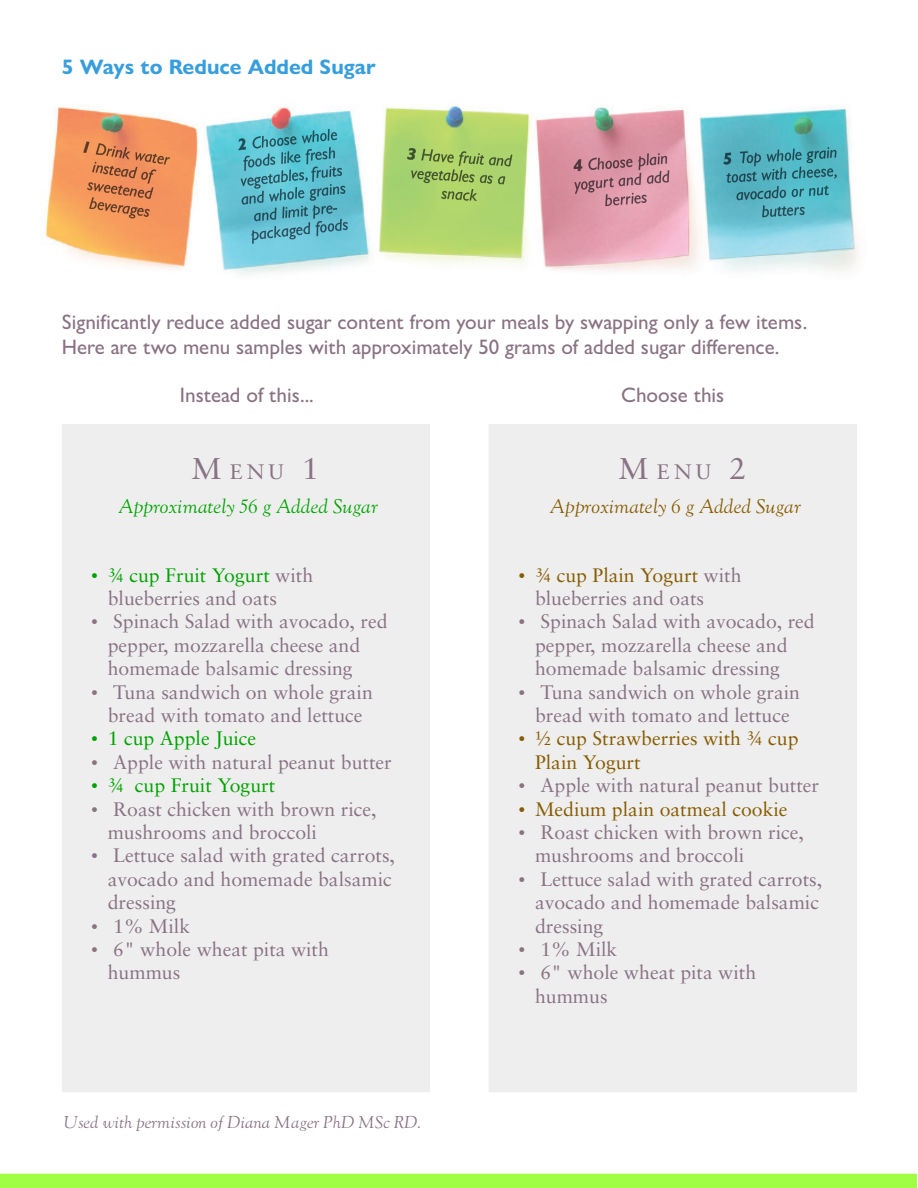
<style>
.page{position:relative;width:918px;height:1188px;background:#fff}
.page>*{position:absolute;margin:0;border:0;box-sizing:border-box;transform-origin:0 0}
.t1{font:500 21px/25.2px "Gill Sans Nova";color:#897283}
.t2{font:700 21px "Gill Sans Nova";color:#369edd}
.t3{font:21px "Sabon LT Pro";letter-spacing:.2em;color:#897283}
.t4{font:italic 19.65px "LTC Goudy Oldstyle Pro";color:#00a300}
.t5{font:italic 19.65px "LTC Goudy Oldstyle Pro";color:#875c00}
.t6{font:19.5px/23.4px "Sabon LT Pro";color:#897283}
.t7{font:19.5px/23.4px "Sabon LT Pro";color:#875c00}
.t8{font:19.5px "Sabon LT Pro";color:#00a300}
.t9{font:italic 16.95px "LTC Goudy Oldstyle Pro";color:#897283}
.s1{font-size:30px}
.s2{font-family:"Times New Roman";color:#00a300}
.s3{color:#00a300}
.s4{font-family:"Times New Roman"}
.s5{font-family:"Times New Roman";color:#875c00}
.s6{color:#875c00}
</style>
<div class="page">
<img style="left:44px;top:105px;width:814px;height:170px">
<img style="left:237px;top:125px;width:113px;height:119px">
<img style="left:406px;top:145px;width:110px;height:59px">
<img style="left:572px;top:149px;width:102px;height:60px">
<img style="left:722px;top:143px;width:119px;height:77px">
<img style="left:80px;top:138px;width:95px;height:83px">
<div style="left:0;top:1174px;width:916px;height:14px;background:#a0ff45"></div>
<p class="t2" style="left:62px;top:54px;width:315px">5 Ways to Reduce Added Sugar</p>
<p class="t1" style="left:62px;top:309px;width:746px">Significantly reduce added sugar content from your meals by swapping only a few items.<br>Here are two menu samples with approximately 50 grams of added sugar difference.</p>
<p class="t1" style="left:180px;top:382px;width:135px">Instead of this...</p>
<p class="t1" style="left:621px;top:382px;width:104px">Choose this</p>
<p class="t3" style="left:191px;top:458px;width:129px"><span class="s1">M</span> ENU <span class="s1">1</span></p>
<p class="t4" style="left:118px;top:495px;width:261px">Approximately 56 g Added Sugar</p>
<p class="t6" style="left:108px;top:563px;width:207px;text-indent:-17px"><span class="s2">•</span> <span class="s3">¾ cup Fruit Yogurt</span> with blueberries and oats</p>
<p class="t6" style="left:108px;top:609px;width:281px;text-indent:-17px"><span class="s4">•</span> Spinach Salad with avocado, red pepper, mozzarella cheese and homemade balsamic dressing</p>
<p class="t6" style="left:91px;top:680px;width:283px;text-align:center"><span class="s4">•</span> Tuna sandwich on whole grain bread with tomato and lettuce</p>
<p class="t8" style="left:91px;top:726px;width:167px"><span class="s4">•</span> 1 cup Apple Juice</p>
<p class="t6" style="left:91px;top:750px;width:302px"><span class="s4">•</span> Apple with natural peanut butter</p>
<p class="t8" style="left:91px;top:773px;width:185px"><span class="s4">•</span> ¾ cup Fruit Yogurt</p>
<p class="t6" style="left:108px;top:797px;width:270px;text-indent:-17px"><span class="s4">•</span> Roast chicken with brown rice, mushrooms and broccoli</p>
<p class="t6" style="left:108px;top:843px;width:289px;text-indent:-17px"><span class="s4">•</span> Lettuce salad with grated carrots, avocado and homemade balsamic dressing</p>
<p class="t6" style="left:91px;top:914px;width:100px"><span class="s4">•</span> 1% Milk</p>
<p class="t6" style="left:108px;top:937px;width:223px;text-indent:-17px"><span class="s4">•</span> 6" whole wheat pita with hummus</p>
<p class="t9" style="left:64px;top:1112px;width:359px">Used with permission of Diana Mager PhD MSc RD.</p>
<p class="t3" style="left:618px;top:458px;width:129px"><span class="s1">M</span> ENU <span class="s1">2</span></p>
<p class="t5" style="left:549px;top:495px;width:253px">Approximately 6 g Added Sugar</p>
<p class="t6" style="left:535px;top:563px;width:208px;text-indent:-17px"><span class="s5">•</span> <span class="s6">¾ cup Plain Yogurt</span> with blueberries and oats</p>
<p class="t6" style="left:535px;top:609px;width:281px;text-indent:-17px"><span class="s4">•</span> Spinach Salad with avocado, red pepper, mozzarella cheese and homemade balsamic dressing</p>
<p class="t6" style="left:518px;top:680px;width:283px;text-align:center"><span class="s4">•</span> Tuna sandwich on whole grain bread with tomato and lettuce</p>
<p class="t7" style="left:535px;top:726px;width:265px;text-indent:-17px"><span class="s4">•</span> ½ cup Strawberries with ¾ cup<br>Plain Yogurt</p>
<p class="t6" style="left:518px;top:773px;width:302px"><span class="s4">•</span> Apple with natural peanut butter</p>
<p class="t7" style="left:518px;top:797px;width:271px"><span class="s4">•</span> Medium plain oatmeal cookie</p>
<p class="t6" style="left:535px;top:820px;width:270px;text-indent:-17px"><span class="s4">•</span> Roast chicken with brown rice, mushrooms and broccoli</p>
<p class="t6" style="left:535px;top:867px;width:289px;text-indent:-17px"><span class="s4">•</span> Lettuce salad with grated carrots, avocado and homemade balsamic dressing</p>
<p class="t6" style="left:518px;top:937px;width:100px"><span class="s4">•</span> 1% Milk</p>
<p class="t6" style="left:535px;top:960px;width:223px;text-indent:-17px"><span class="s4">•</span> 6" whole wheat pita with hummus</p>
</div>
